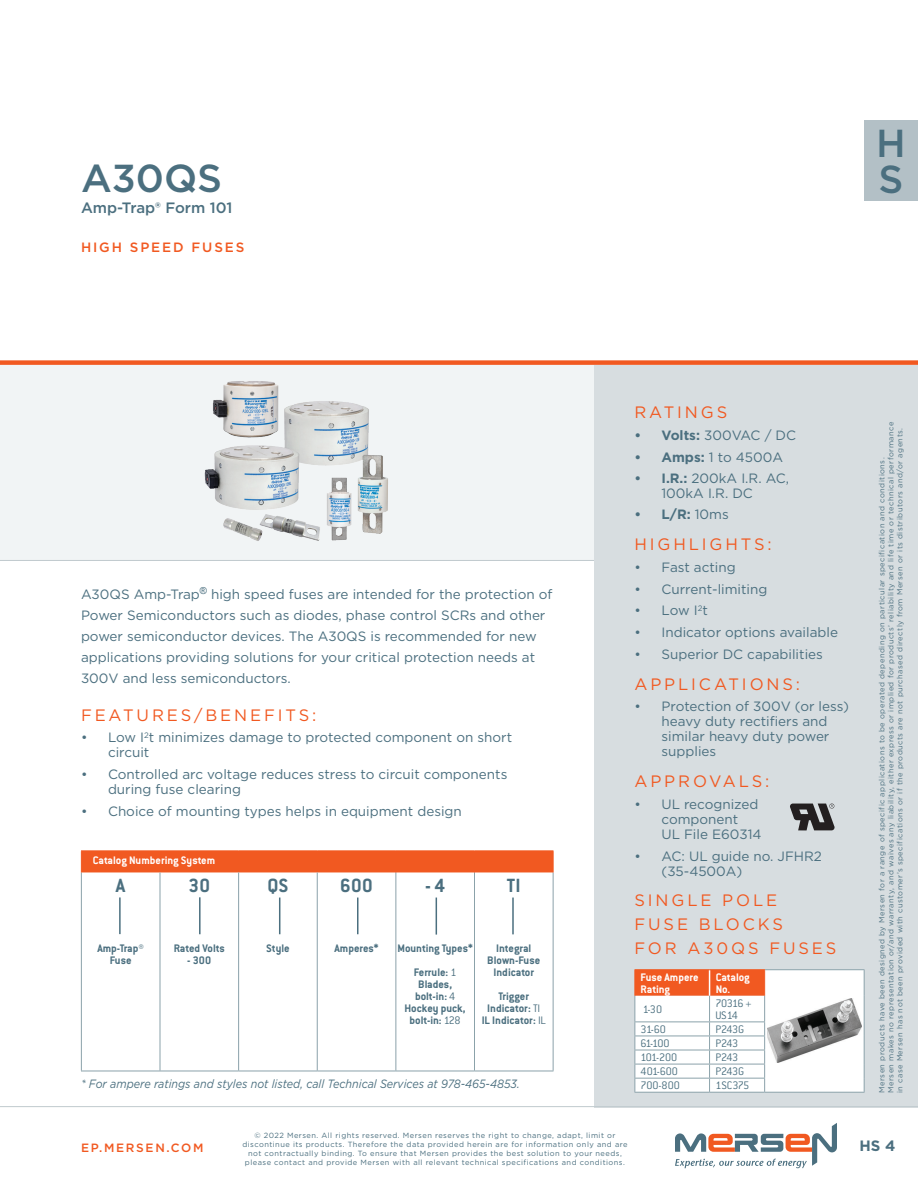
<style>
.page{position:relative;width:918px;height:1188px;background:#fff}
.page>*{position:absolute;margin:0;border:0;box-sizing:border-box;transform-origin:0 0}
.NEW_Product_MSL_Page{font:500 39px/36px "Gotham";color:#4b6f7f}
.NEW_Table_text{font:700 21px "Conduit ITC Std";letter-spacing:.005em;color:#4b6f7f}
.NEW_Subhead{font:16.5px/24px "Gotham";letter-spacing:.175em;color:#f15921}
.NEW_Product_MSL_Desc{font:500 15px "Gotham";color:#4b6f7f}
.t1{font:700 15px "Gotham";color:#4b6f7f}
.NEW_Text{font:13.5px/15px "Gotham";color:#4b6f7f}
.NEW_Product_group{font:500 13.5px "Gotham";letter-spacing:.14em;color:#f15921}
.t2{font:700 13.5px "Gotham";color:#4b6f7f}
.NEW_Table_text-2{font:700 12px/12px "Conduit ITC Std";color:#4b6f7f;text-align:center}
.NEW_Italic_Caption{font:italic 12px "Gotham";color:#4b6f7f;scale:.9 1}
.NEW_Table_text-3{font:300 12px/12px "Conduit ITC Std";letter-spacing:-.03em;color:#4b6f7f}
.NEW_Table_header{font:700 12px/12px "Conduit ITC Std";color:#fff}
.t3{font:500 12px "Gotham";letter-spacing:.14em;color:#f15921}
.t4{font:7.5px/9px "Gotham";letter-spacing:.06em;color:#4b6f7f}
.s1{font-weight:300}
.s2{font-weight:700}
.s3{font-weight:400}
</style>
<div class="page">
<svg style="left:675px;top:1123px;width:162px;height:45px"></svg>
<div style="left:0;top:365px;width:594px;height:195px;background:#f1f4f5"></div>
<div style="left:594px;top:365px;width:324px;height:742px;background:#d7dde0"></div>
<div style="left:0;top:360px;width:918px;height:5px;background:#f15921"></div>
<hr style="left:0;top:1106px;width:918px;height:1px;background:#c0cace">
<hr style="left:0;top:560px;width:594px;height:1px;background:#c0cace">
<div style="left:864px;top:120px;width:54px;height:81px;background:#b3c0c6"></div>
<svg style="left:790px;top:804px;width:45px;height:26px"></svg>
<hr style="left:634px;top:1092px;width:76px;height:1px;background:#8ba2aa">
<hr style="left:710px;top:1092px;width:55px;height:1px;background:#8ba2aa">
<hr style="left:765px;top:969px;width:100px;height:1px;background:#8ba2aa">
<svg style="left:634px;top:970px;width:231px;height:122px;background:#f5ddd4"></svg>
<hr style="left:765px;top:1092px;width:100px;height:1px;background:#8ba2aa">
<hr style="left:634px;top:969px;width:76px;height:1px;background:#f15921">
<hr style="left:710px;top:969px;width:55px;height:1px;background:#f15921">
<div style="left:768px;top:986px;width:93px;height:89px;background:#fff"></div>
<img style="left:768px;top:999px;width:93px;height:63px">
<hr style="left:81px;top:850px;width:79px;height:1px;background:#f15921">
<hr style="left:160px;top:850px;width:79px;height:1px;background:#f15921">
<hr style="left:239px;top:850px;width:78px;height:1px;background:#f15921">
<hr style="left:317px;top:850px;width:79px;height:1px;background:#f15921">
<hr style="left:396px;top:850px;width:79px;height:1px;background:#f15921">
<hr style="left:475px;top:850px;width:79px;height:1px;background:#f15921">
<hr style="left:81px;top:872px;width:1px;height:199px;background:#8ba2aa">
<hr style="left:160px;top:872px;width:1px;height:199px;background:#8ba2aa">
<hr style="left:238px;top:872px;width:1px;height:199px;background:#8ba2aa">
<hr style="left:317px;top:872px;width:1px;height:199px;background:#8ba2aa">
<hr style="left:396px;top:872px;width:1px;height:199px;background:#8ba2aa">
<hr style="left:474px;top:872px;width:1px;height:199px;background:#8ba2aa">
<hr style="left:553px;top:872px;width:1px;height:199px;background:#8ba2aa">
<hr style="left:81px;top:1071px;width:79px;height:1px;background:#8ba2aa">
<hr style="left:160px;top:1071px;width:79px;height:1px;background:#8ba2aa">
<hr style="left:239px;top:1071px;width:78px;height:1px;background:#8ba2aa">
<hr style="left:317px;top:1071px;width:79px;height:1px;background:#8ba2aa">
<hr style="left:396px;top:1071px;width:79px;height:1px;background:#8ba2aa">
<hr style="left:475px;top:1071px;width:79px;height:1px;background:#8ba2aa">
<div style="left:81px;top:851px;width:473px;height:21px;background:#f15921"></div>
<hr style="left:119px;top:897px;width:2px;height:37px;background:#4b6f7f">
<hr style="left:279px;top:898px;width:1px;height:36px;background:#4b6f7f">
<hr style="left:199px;top:897px;width:2px;height:37px;background:#4b6f7f">
<hr style="left:436px;top:898px;width:1px;height:37px;background:#4b6f7f">
<hr style="left:357px;top:898px;width:1px;height:36px;background:#4b6f7f">
<hr style="left:512px;top:898px;width:2px;height:36px;background:#4b6f7f">
<img style="left:204px;top:381px;width:184px;height:160px">
<p class="NEW_Product_MSL_Page" style="left:81px;top:159px;width:143px">A30QS</p>
<p class="NEW_Product_MSL_Desc" style="left:81px;top:198px;width:153px">Amp-Trap® Form 101</p>
<p class="NEW_Product_group" style="left:81px;top:238px;width:165px">HIGH SPEED FUSES</p>
<p class="NEW_Text" style="left:81px;top:584px;width:473px;line-height:21px">A30QS Amp-Trap<sup>®</sup> high speed fuses are intended for the protection of Power Semiconductors such as diodes, phase control SCRs and other power semiconductor devices. The A30QS is recommended for new applications providing solutions for your critical protection needs at 300V and less semiconductors.</p>
<p class="NEW_Subhead" style="left:81px;top:702px;width:237px">FEATURES/BENEFITS:</p>
<p class="NEW_Text" style="left:108px;top:730px;width:406px;text-indent:-27px">• Low I<sup>2</sup>t minimizes damage to protected component on short circuit</p>
<p class="NEW_Text" style="left:108px;top:767px;width:401px;text-indent:-27px">• Controlled arc voltage reduces stress to circuit components during fuse clearing</p>
<p class="NEW_Text" style="left:81px;top:803px;width:382px">• Choice of mounting types helps in equipment design</p>
<p class="NEW_Table_header" style="left:93px;top:854px;width:124px">Catalog Numbering System</p>
<p class="NEW_Table_text" style="left:116px;top:872px;width:11px">A</p>
<p class="NEW_Table_text" style="left:189px;top:872px;width:23px">30</p>
<p class="NEW_Table_text" style="left:267px;top:872px;width:22px">QS</p>
<p class="NEW_Table_text" style="left:340px;top:872px;width:34px">600</p>
<p class="NEW_Table_text" style="left:425px;top:872px;width:22px">- 4</p>
<p class="NEW_Table_text" style="left:507px;top:872px;width:15px">TI</p>
<p class="NEW_Table_text-2" style="left:97px;top:942px;width:48px">Amp-Trap®<br>Fuse</p>
<p class="NEW_Table_text-2" style="left:174px;top:942px;width:53px">Rated Volts</p>
<p class="NEW_Table_text-2" style="left:187px;top:954px;width:26px">- 300</p>
<p class="NEW_Table_text-2" style="left:266px;top:942px;width:25px">Style</p>
<p class="NEW_Table_text-2" style="left:334px;top:942px;width:46px">Amperes*</p>
<p class="NEW_Table_text-2" style="left:398px;top:942px;width:77px">Mounting Types*</p>
<p class="NEW_Table_text-2" style="left:414px;top:966px;width:44px">Ferrule: <span class="s1">1</span></p>
<p class="NEW_Table_text-2" style="left:415px;top:978px;width:42px;text-align:left">Blades, bolt-in: <span class="s1">4</span></p>
<p class="NEW_Table_text-2" style="left:405px;top:1002px;width:63px">Hockey puck, bolt-in: <span class="s1">128</span></p>
<p class="NEW_Table_text-2" style="left:487px;top:942px;width:54px">Integral<br>Blown-Fuse<br>Indicator</p>
<p class="NEW_Table_text-2" style="left:487px;top:990px;width:55px">Trigger<br>Indicator: <span class="s1">TI</span></p>
<p class="NEW_Table_text-2" style="left:482px;top:1014px;width:66px">IL Indicator: <span class="s1">IL</span></p>
<p class="NEW_Italic_Caption" style="left:81px;top:1076px;width:489px">* For ampere ratings and styles not listed, call Technical Services at 978-465-4853.</p>
<h1 class="NEW_Product_MSL_Page" style="left:876px;top:125px;width:31px">H<br>S</h1>
<p class="NEW_Subhead" style="left:634px;top:400px;width:94px">RATINGS</p>
<p class="NEW_Text" style="left:634px;top:427px;width:163px"><span class="s2">• Volts:</span> 300VAC / DC</p>
<p class="NEW_Text" style="left:634px;top:449px;width:150px"><span class="s2">• Amps:</span> 1 to 4500A</p>
<p class="NEW_Text" style="left:662px;top:471px;width:129px;text-indent:-27px"><span class="s2">• I.R.:</span> 200kA I.R. AC,<br>100kA I.R. DC</p>
<p class="t2" style="left:634px;top:506px;width:96px">• L/R: <span class="s3">10ms</span></p>
<p class="NEW_Subhead" style="left:634px;top:532px;width:139px">HIGHLIGHTS:</p>
<p class="NEW_Text" style="left:634px;top:559px;width:103px">• Fast acting</p>
<p class="NEW_Text" style="left:634px;top:581px;width:134px">• Current-limiting</p>
<p class="NEW_Text" style="left:634px;top:603px;width:75px">• Low I<sup>2</sup>t</p>
<p class="NEW_Text" style="left:634px;top:625px;width:205px">• Indicator options available</p>
<p class="NEW_Text" style="left:634px;top:646px;width:190px">• Superior DC capabilities</p>
<p class="NEW_Subhead" style="left:634px;top:672px;width:167px">APPLICATIONS:</p>
<p class="NEW_Text" style="left:662px;top:699px;width:189px;text-indent:-27px">• Protection of 300V (or less) heavy duty rectifiers and similar heavy duty power supplies</p>
<p class="NEW_Subhead" style="left:634px;top:769px;width:137px">APPROVALS:</p>
<p class="NEW_Text" style="left:662px;top:796px;width:102px;text-indent:-27px">• UL recognized component<br>UL File E60314</p>
<p class="NEW_Text" style="left:662px;top:848px;width:162px;text-indent:-27px">• AC: UL guide no. JFHR2 (35-4500A)</p>
<p class="NEW_Subhead" style="left:634px;top:888px;width:203px">SINGLE POLE<br>FUSE BLOCKS<br>FOR A30QS FUSES</p>
<p class="NEW_Table_header" style="left:641px;top:970px;width:60px">Fuse Ampere<br>Rating</p>
<p class="NEW_Table_header" style="left:716px;top:970px;width:36px">Catalog<br>No.</p>
<p class="NEW_Table_text-3" style="left:643px;top:1003px;width:21px">1-30</p>
<p class="NEW_Table_text-3" style="left:715px;top:997px;width:38px">70316 +<br>US14</p>
<p class="NEW_Table_text-3" style="left:641px;top:1023px;width:27px">31-60</p>
<p class="NEW_Table_text-3" style="left:715px;top:1023px;width:31px">P243G</p>
<p class="NEW_Table_text-3" style="left:641px;top:1037px;width:31px">61-100</p>
<p class="NEW_Table_text-3" style="left:715px;top:1037px;width:24px">P243</p>
<p class="NEW_Table_text-3" style="left:641px;top:1051px;width:38px">101-200</p>
<p class="NEW_Table_text-3" style="left:715px;top:1051px;width:24px">P243</p>
<p class="NEW_Table_text-3" style="left:641px;top:1065px;width:39px">401-600</p>
<p class="NEW_Table_text-3" style="left:715px;top:1065px;width:31px">P243G</p>
<p class="NEW_Table_text-3" style="left:641px;top:1079px;width:41px">700-800</p>
<p class="NEW_Table_text-3" style="left:715px;top:1079px;width:36px">1SC375</p>
<p class="t4" style="left:877px;top:1093px;width:673px;rotate:-90deg">Mersen products have been designed by Mersen for a range of specific applications to be operated depending on particular specification and conditions.<br>Mersen makes no representation or/and warranty, and waives any liability, either express or implied for products’ reliability and life time or technical performance in case Mersen has not been provided with customer’s specifications or if the products are not purchased directly from Mersen or its distributors and/or agents.</p>
<p class="t4" style="left:242px;top:1131px;width:387px;text-align:center">© 2022 Mersen. All rights reserved. Mersen reserves the right to change, adapt, limit or discontinue its products. Therefore the data provided herein are for information only and are not contractually binding. To ensure that Mersen provides the best solution to your needs, please contact and provide Mersen with all relevant technical specifications and conditions.</p>
<h3 class="t3" style="left:81px;top:1140px;width:124px">EP.MERSEN.COM</h3>
<h3 class="t1" style="left:860px;top:1136px;width:37px">HS 4</h3>
</div>
